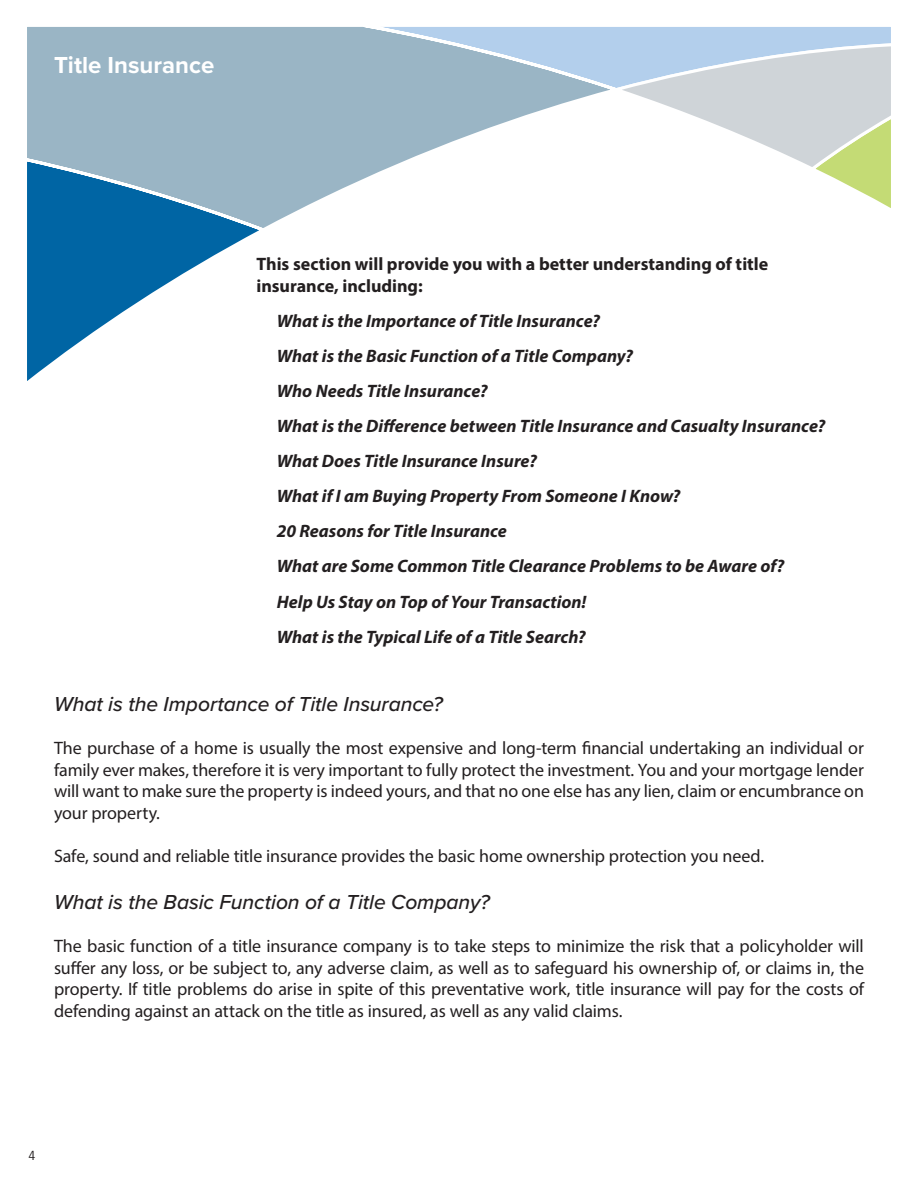
<style>
.page{position:relative;width:918px;height:1188px;background:#fff}
.page>*{position:absolute;margin:0;border:0;box-sizing:border-box;transform-origin:0 0}
.t1{font:700 24px "Proxima Nova";color:#fff}
.t2{font:italic 500 21px "Proxima Nova";letter-spacing:-.005em;color:#231f20}
.t3{font:18px/21.6px "Myriad Pro";letter-spacing:-.01em;color:#231f20;text-align:justify}
.t4{font:italic 700 18px "Myriad Pro";color:#231f20}
.t5{font:700 18px/21.6px "Myriad Pro";color:#231f20}
.t6{font:13.5px "Franklin Gothic URW Cond";color:#231f20}
</style>
<div class="page">
<svg style="left:27px;top:27px;width:337px;height:354px"></svg>
<svg style="left:364px;top:27px;width:527px;height:181px"></svg>
<p class="t1" style="left:54px;top:47px;width:162px">Title Insurance</p>
<p class="t5" style="left:256px;top:253px;width:513px">This section will provide you with a better understanding of title insurance, including:</p>
<p class="t4" style="left:277px;top:309px;width:325px">What is the Importance of Title Insurance?</p>
<p class="t4" style="left:277px;top:344px;width:358px">What is the Basic Function of a Title Company?</p>
<p class="t4" style="left:277px;top:379px;width:212px">Who Needs Title Insurance?</p>
<p class="t4" style="left:277px;top:414px;width:550px">What is the Difference between Title Insurance and Casualty Insurance?</p>
<p class="t4" style="left:277px;top:449px;width:262px">What Does Title Insurance Insure?</p>
<p class="t4" style="left:277px;top:484px;width:405px">What if I am Buying Property From Someone I Know?</p>
<p class="t4" style="left:277px;top:520px;width:232px">20 Reasons for Title Insurance</p>
<p class="t4" style="left:277px;top:555px;width:509px">What are Some Common Title Clearance Problems to be Aware of?</p>
<p class="t4" style="left:277px;top:590px;width:311px">Help Us Stay on Top of Your Transaction!</p>
<p class="t4" style="left:277px;top:625px;width:311px">What is the Typical Life of a Title Search?</p>
<p class="t2" style="left:54px;top:688px;width:390px">What is the Importance of Title Insurance?</p>
<p class="t3" style="left:54px;top:737px;width:812px">The purchase of a home is usually the most expensive and long-term financial undertaking an individual or family ever makes, therefore it is very important to fully protect the investment. You and your mortgage lender will want to make sure the property is indeed yours, and that no one else has any lien, claim or encumbrance on your property.</p>
<p class="t3" style="left:54px;top:845px;width:712px">Safe, sound and reliable title insurance provides the basic home ownership protection you need.</p>
<p class="t2" style="left:54px;top:886px;width:437px">What is the Basic Function of a Title Company?</p>
<p class="t3" style="left:54px;top:935px;width:812px">The basic function of a title insurance company is to take steps to minimize the risk that a policyholder will suffer any loss, or be subject to, any adverse claim, as well as to safeguard his ownership of, or claims in, the property. If title problems do arise in spite of this preventative work, title insurance will pay for the costs of defending against an attack on the title as insured, as well as any valid claims.</p>
<p class="t6" style="left:28px;top:1145px;width:8px">4</p>
</div>
